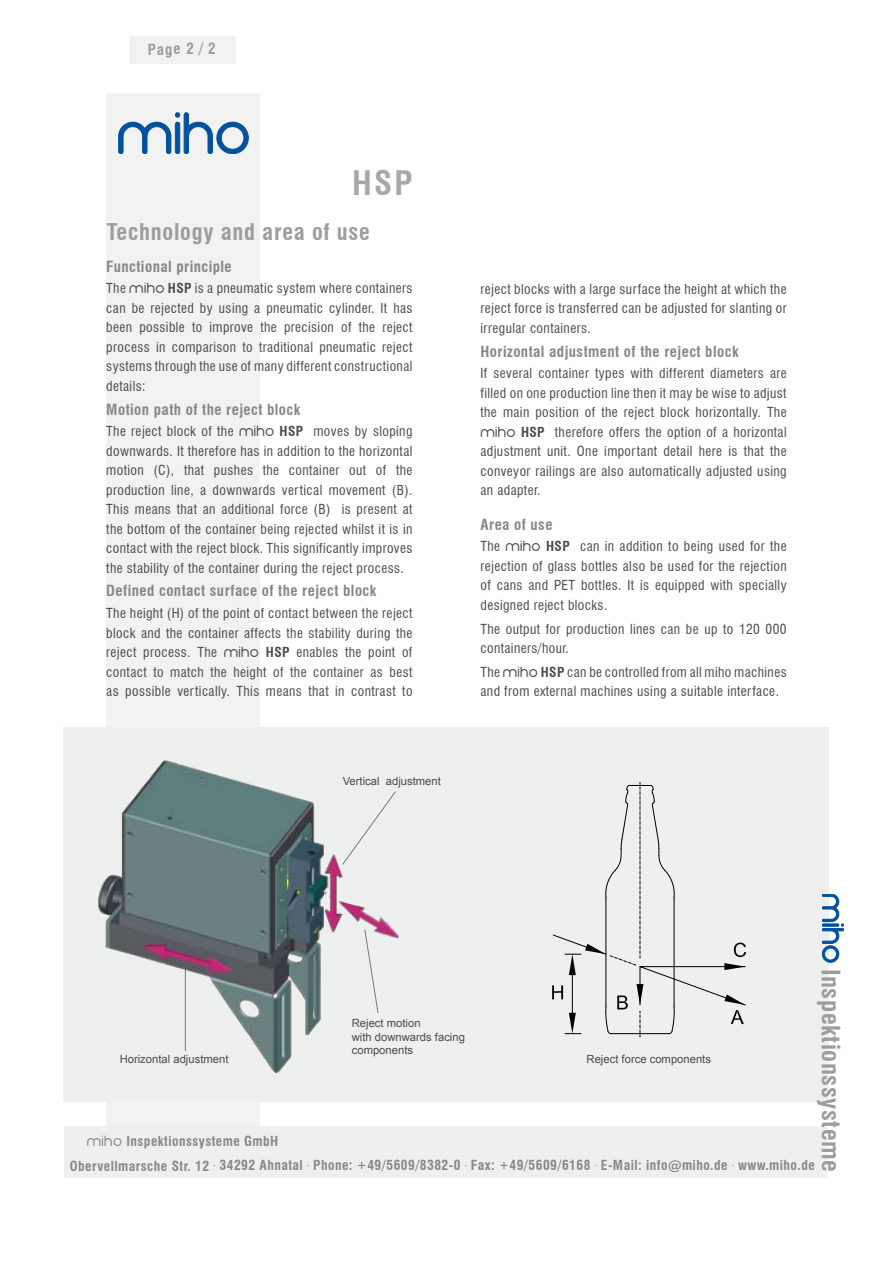
<style>
.page{position:relative;width:893px;height:1263px;background:#fff}
.page>*{position:absolute;margin:0;border:0;box-sizing:border-box;transform-origin:0 0}
.t1{font:700 condensed 33px "Swiss 721 BT";color:#a7a8aa}
.t2{font:700 condensed 24.75px "Swiss 721 BT";letter-spacing:.025em;color:#9c9d9f}
.t3{font:700 condensed 22.5px "Swiss 721 BT";letter-spacing:.035em;color:#9c9d9f}
.t4{font:700 condensed 15px "Swiss 721 BT";letter-spacing:.03em;color:#87888a}
.t5{font:700 condensed 15px "Swiss 721 BT";color:#9c9d9f}
.t6{font:condensed 13.5px/19.5px "Swiss 721 BT";letter-spacing:.03em;color:#4b4b4d;text-align:justify}
.t7{font:700 condensed 13.5px/24px "Swiss 721 BT";letter-spacing:.035em;color:#87888a}
.t8{font:11.25px/13.5px "Arial";color:#4b4b4d}
.s1{font-family:"miho";font-stretch:normal}
.s2{font-weight:700}
.s3{font-family:"miho";font-weight:400;font-stretch:normal}
.s4{font-size:12px}
</style>
<div class="page">
<div style="left:130px;top:36px;width:106px;height:28px;background:#f2f2f3"></div>
<div style="left:106px;top:94px;width:153px;height:1084px;background:#f2f2f3"></div>
<div style="left:64px;top:727px;width:765px;height:374px;background:#eeefef"></div>
<svg style="left:119px;top:113px;width:129px;height:41px"></svg>
<svg style="left:822px;top:894px;width:22px;height:68px"></svg>
<div style="left:65px;top:1127px;width:763px;height:51px;background:#eeefef"></div>
<svg style="left:820px;top:1126px;width:8px;height:46px"></svg>
<svg style="left:552px;top:782px;width:194px;height:255px"></svg>
<img style="left:98px;top:760px;width:301px;height:313px">
<p class="t5" style="left:148px;top:40px;width:69px">Page 2 / 2</p>
<h1 class="t1" style="left:352px;top:163px;width:62px">HSP</h1>
<h3 class="t3" style="left:107px;top:218px;width:265px">Technology and area of use</h3>
<p class="t4" style="left:106px;top:257px;width:127px">Functional principle</p>
<p class="t6" style="left:106px;top:279px;width:308px">The <span class="s1">miho</span> <span class="s2">HSP</span> is a pneumatic system where containers can be rejected by using a pneumatic cylinder. It has been possible to improve the precision of the reject process in comparison to traditional pneumatic reject systems through the use of many different constructional details:</p>
<p class="t4" style="left:106px;top:400px;width:196px">Motion path of the reject block</p>
<p class="t6" style="left:106px;top:421px;width:308px">The reject block of the <span class="s1">miho</span> <span class="s2">HSP</span> moves by sloping downwards. It therefore has in addition to the horizontal motion (C), that pushes the container out of the production line, a downwards vertical movement (B).<br>This means that an additional force (B) is present at the bottom of the container being rejected whilst it is in contact with the reject block. This significantly improves the stability of the container during the reject process.</p>
<p class="t4" style="left:106px;top:582px;width:272px">Defined contact surface of the reject block</p>
<p class="t6" style="left:106px;top:603px;width:308px">The height (H) of the point of contact between the reject block and the container affects the stability during the reject process. The <span class="s1">miho</span> <span class="s2">HSP</span> enables the point of contact to match the height of the container as best as possible vertically. This means that in contrast to</p>
<p class="t8" style="left:343px;top:775px;width:100px">Vertical adjustment</p>
<p class="t6" style="left:480px;top:279px;width:308px">reject blocks with a large surface the height at which the reject force is transferred can be adjusted for slanting or irregular containers.</p>
<p class="t4" style="left:480px;top:342px;width:259px">Horizontal adjustment of the reject block</p>
<p class="t6" style="left:480px;top:364px;width:308px">If several container types with different diameters are filled on one production line then it may be wise to adjust the main position of the reject block horizontally. The <span class="s1">miho</span> <span class="s2">HSP</span> therefore offers the option of a horizontal adjustment unit. One important detail here is that the conveyor railings are also automatically adjusted using an adapter.</p>
<p class="t4" style="left:480px;top:515px;width:73px">Area of use</p>
<p class="t6" style="left:480px;top:537px;width:308px">The <span class="s1">miho</span> <span class="s2">HSP</span> can in addition to being used for the rejection of glass bottles also be used for the rejection of cans and PET bottles. It is equipped with specially designed reject blocks.</p>
<p class="t6" style="left:480px;top:619px;width:308px">The output for production lines can be up to 120 000 containers/hour.</p>
<p class="t6" style="left:480px;top:662px;width:308px">The <span class="s1">miho</span> <span class="s2">HSP</span> can be controlled from all miho machines and from external machines using a suitable interface.</p>
<h2 class="t2" style="left:846px;top:968px;width:205px;rotate:90deg">Inspektionssysteme</h2>
<p class="t8" style="left:352px;top:1016px;width:115px">Reject motion<br>with downwards facing components</p>
<p class="t8" style="left:587px;top:1052px;width:126px">Reject force components</p>
<p class="t8" style="left:120px;top:1053px;width:110px">Horizontal adjustment</p>
<p class="t7" style="left:70px;top:1129px;width:746px;text-indent:17px"><span class="s3">miho</span> Inspektionssysteme GmbH<br>Obervellmarsche Str. 12 <sup>.</sup> 34292 Ahnatal <sup>.</sup> Phone: <span class="s4">+</span>49/5609/8382-0 <sup>.</sup> Fax: <span class="s4">+</span>49/5609/6168 <sup>.</sup> E-Mail: info@miho.de <sup>.</sup> www.miho.de</p>
</div>
